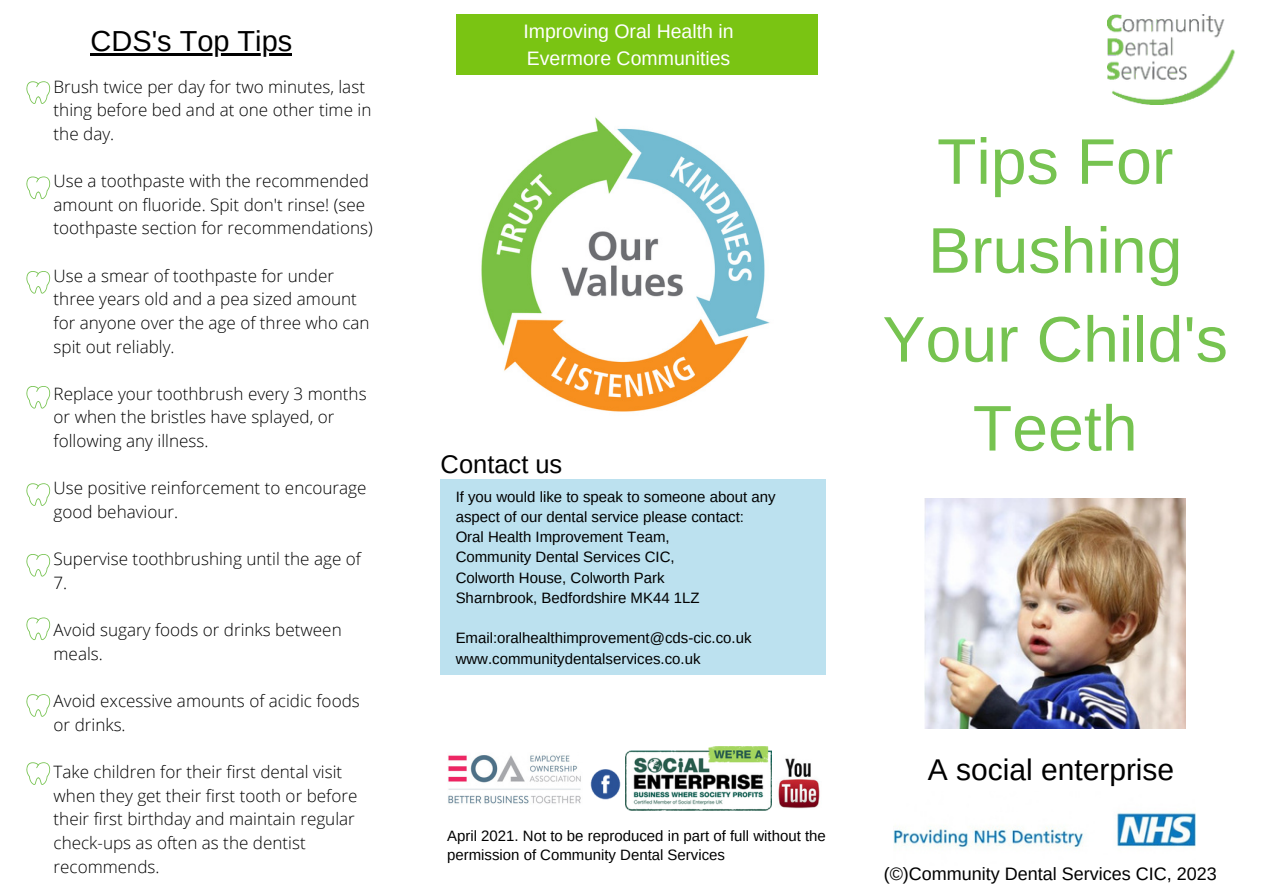
<style>
.page{position:relative;width:1263px;height:894px;background:#fff}
.page>*{position:absolute;margin:0;border:0;box-sizing:border-box;transform-origin:0 0}
.t1{font:64.5px/88.8px "Arimo";color:#76c350;text-align:center}
.t2{font:30px "Arimo";color:#000}
.t3{font:28.95px "Arimo";color:#000}
.t4{font:25.5px "Arimo";color:#000}
.t5{font:19.5px "Arimo";color:#fff}
.t6{font:18px "Arimo";color:#000}
.t7{font:300 17.1px/23.5px "Open Sans";color:#000}
.t8{font:15px/20.2px "Arimo";color:#000}
</style>
<div class="page">
<svg style="left:26px;top:81px;width:24px;height:23px"></svg>
<svg style="left:26px;top:617px;width:24px;height:23px"></svg>
<svg style="left:26px;top:483px;width:24px;height:23px"></svg>
<svg style="left:26px;top:694px;width:24px;height:22px"></svg>
<svg style="left:26px;top:554px;width:24px;height:22px"></svg>
<svg style="left:26px;top:762px;width:24px;height:22px"></svg>
<svg style="left:26px;top:176px;width:24px;height:23px"></svg>
<svg style="left:26px;top:271px;width:24px;height:22px"></svg>
<svg style="left:26px;top:386px;width:24px;height:22px"></svg>
<div style="left:441px;top:479px;width:385px;height:195px;background:#bce1ef"></div>
<img style="left:448px;top:755px;width:123px;height:48px">
<img style="left:626px;top:746px;width:146px;height:64px">
<img style="left:571px;top:764px;width:69px;height:39px">
<img style="left:778px;top:758px;width:42px;height:50px">
<img style="left:925px;top:498px;width:261px;height:230px">
<img style="left:1107px;top:15px;width:128px;height:89px">
<img style="left:894px;top:812px;width:301px;height:37px">
<div style="left:456px;top:14px;width:361px;height:60px;background:#7ac413"></div>
<img style="left:481px;top:117px;width:289px;height:295px">
<hr style="left:91px;top:53px;width:201px;height:3px;background:#000">
<p class="t3" style="left:91px;top:25px;width:203px">CDS's Top Tips</p>
<p class="t7" style="left:54px;top:74px;width:319px">Brush twice per day for two minutes, last thing before bed and at one other time in the day.</p>
<p class="t7" style="left:54px;top:169px;width:321px">Use a toothpaste with the recommended amount on fluoride. Spit don't rinse! (see toothpaste section for recommendations)</p>
<p class="t7" style="left:54px;top:263px;width:318px">Use a smear of toothpaste for under three years old and a pea sized amount for anyone over the age of three who can spit out reliably.</p>
<p class="t7" style="left:54px;top:381px;width:315px">Replace your toothbrush every 3 months or when the bristles have splayed, or following any illness.</p>
<p class="t7" style="left:54px;top:476px;width:314px">Use positive reinforcement to encourage good behaviour.</p>
<p class="t7" style="left:54px;top:546px;width:309px">Supervise toothbrushing until the age of<br>7.</p>
<p class="t7" style="left:54px;top:617px;width:290px">Avoid sugary foods or drinks between meals.</p>
<p class="t7" style="left:54px;top:688px;width:308px">Avoid excessive amounts of acidic foods or drinks.</p>
<p class="t7" style="left:54px;top:759px;width:305px">Take children for their first dental visit when they get their first tooth or before their first birthday and maintain regular check-ups as often as the dentist recommends.</p>
<p class="t5" style="left:523px;top:20px;width:212px">Improving Oral Health in</p>
<p class="t5" style="left:527px;top:47px;width:205px">Evermore Communities</p>
<p class="t4" style="left:441px;top:449px;width:123px">Contact us</p>
<p class="t8" style="left:456px;top:486px;width:321px">If you would like to speak to someone about any aspect of our dental service please contact:</p>
<p class="t8" style="left:456px;top:526px;width:216px">Oral Health Improvement Team,</p>
<p class="t8" style="left:456px;top:546px;width:221px">Community Dental Services CIC,</p>
<p class="t8" style="left:456px;top:567px;width:211px">Colworth House, Colworth Park</p>
<p class="t8" style="left:456px;top:587px;width:246px">Sharnbrook, Bedfordshire MK44 1LZ</p>
<p class="t8" style="left:456px;top:627px;width:297px">Email:oralhealthimprovement@cds-cic.co.uk</p>
<p class="t8" style="left:456px;top:648px;width:246px">www.communitydentalservices.co.uk</p>
<p class="t8" style="left:447px;top:825px;width:380px;line-height:19px">April 2021. Not to be reproduced in part of full without the permission of Community Dental Services</p>
<p class="t1" style="left:882px;top:117px;width:347px">Tips For<br>Brushing<br>Your Child's<br>Teeth</p>
<p class="t2" style="left:928px;top:753px;width:248px">A social enterprise</p>
<p class="t6" style="left:884px;top:863px;width:335px">(©)Community Dental Services CIC, 2023</p>
</div>
